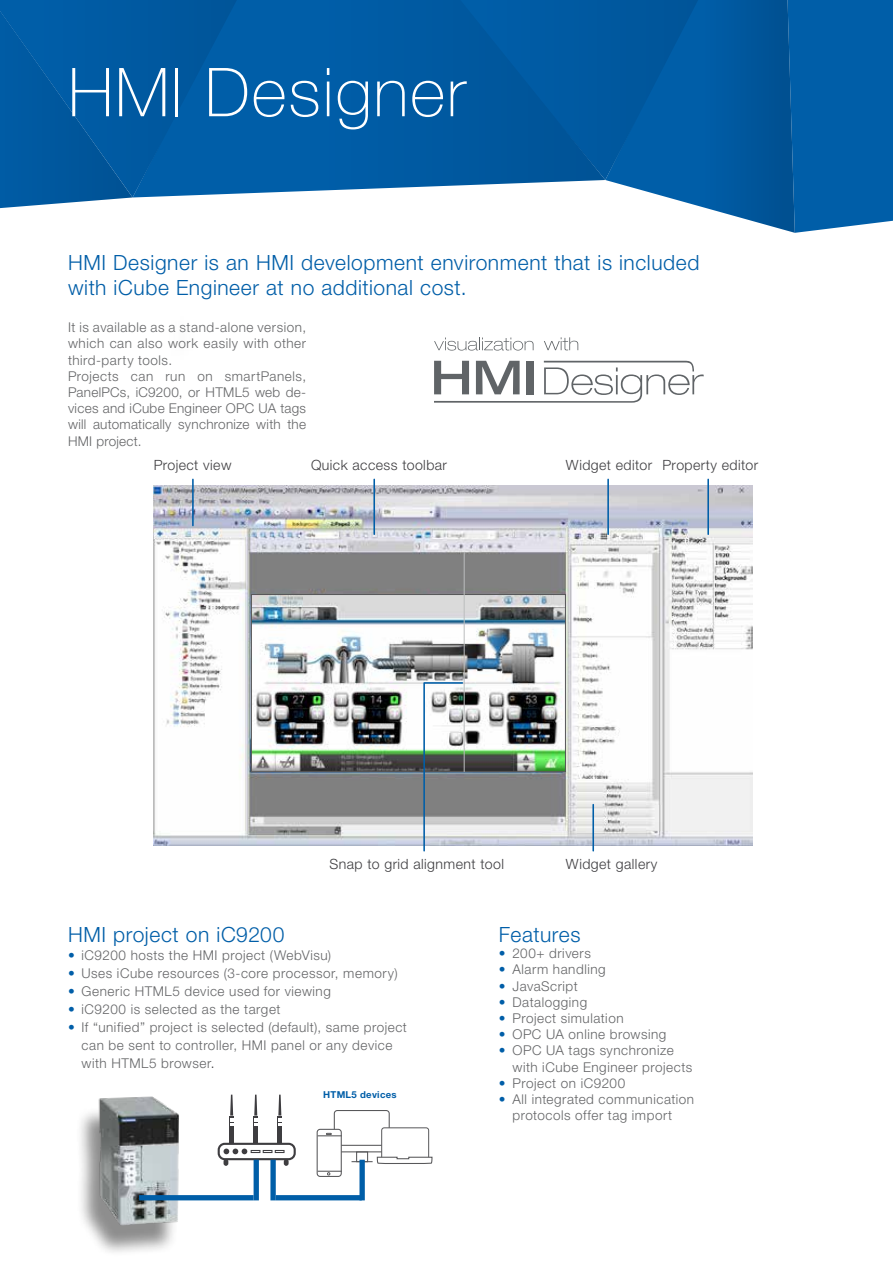
<style>
.page{position:relative;width:893px;height:1263px;background:#fff}
.page>*{position:absolute;margin:0;border:0;box-sizing:border-box;transform-origin:0 0}
.t1{font:100 67.5px "Helvetica Neue LTW1 G";letter-spacing:.025em;color:#fff}
.t2{font:300 21px/25.2px "Helvetica Neue LTW1 G";letter-spacing:.025em;color:#005ea8}
.t3{font:300 14.1px "Helvetica Neue LTW1 G";letter-spacing:.03em;color:#3e3d40}
.t4{font:300 13.5px/16.2px "Helvetica Neue LTW1 G";letter-spacing:.04em;color:#646567}
.t5{font:700 9.6px "Helvetica Neue LTW1 G";letter-spacing:.03em;color:#005ea8}
.s1{color:#005ea8}
.s2{color:#3e3d40}
</style>
<div class="page">
<svg style="left:605px;top:0;width:288px;height:233px;background:#1669aa"></svg>
<svg style="left:237px;top:0;width:368px;height:194px;background:#0960a6"></svg>
<svg style="left:0;top:0;width:237px;height:197px;background:#015ca3"></svg>
<svg style="left:0;top:11px;width:133px;height:197px;background:#075ea4"></svg>
<img style="left:154px;top:485px;width:599px;height:361px">
<img style="left:253px;top:596px;width:311px;height:174px">
<div style="left:251px;top:594px;width:315px;height:178px;border:1px solid #58585a"></div>
<svg style="left:434px;top:337px;width:99px;height:14px"></svg>
<svg style="left:544px;top:337px;width:34px;height:13px"></svg>
<svg style="left:434px;top:361px;width:270px;height:42px"></svg>
<hr style="left:464px;top:552px;width:1px;height:220px;background:#bbbdbe">
<svg style="left:423px;top:681px;width:41px;height:171px"></svg>
<hr style="left:192px;top:479px;width:2px;height:47px;background:#005ea8">
<hr style="left:373px;top:479px;width:2px;height:55px;background:#005ea8">
<hr style="left:607px;top:479px;width:2px;height:55px;background:#005ea8">
<hr style="left:592px;top:805px;width:2px;height:46px;background:#005ea8">
<hr style="left:707px;top:479px;width:2px;height:55px;background:#005ea8">
<div style="left:75px;top:1105px;width:104px;height:152px;background:#000;opacity:.45"></div>
<img style="left:75px;top:1096px;width:127px;height:131px">
<div style="left:334px;top:1142px;width:56px;height:10px;border:1px solid #58585a"></div>
<div style="left:218px;top:1143px;width:78px;height:17px;border:2px solid #3e3d40;border-radius:6px"></div>
<div style="left:229px;top:1116px;width:5px;height:27px;background:#3e3d40"></div>
<div style="left:253px;top:1116px;width:5px;height:27px;background:#3e3d40"></div>
<div style="left:277px;top:1116px;width:5px;height:27px;background:#3e3d40"></div>
<svg style="left:224px;top:1148px;width:65px;height:18px"></svg>
<svg style="left:230px;top:1095px;width:3px;height:30px"></svg>
<svg style="left:254px;top:1095px;width:3px;height:30px"></svg>
<svg style="left:278px;top:1095px;width:3px;height:30px"></svg>
<div style="left:334px;top:1110px;width:55px;height:35px;background:#fff;border-radius:3px"></div>
<div style="left:334px;top:1110px;width:56px;height:36px;border:1px solid #58585a;border-radius:3px"></div>
<div style="left:317px;top:1129px;width:24px;height:47px;background:#fff;border-radius:3px"></div>
<div style="left:317px;top:1129px;width:25px;height:48px;border:1px solid #58585a;border-radius:3px"></div>
<div style="left:382px;top:1128px;width:47px;height:32px;background:#fff;border-radius:3px"></div>
<div style="left:381px;top:1127px;width:48px;height:33px;border:1px solid #58585a;border-radius:3px"></div>
<div style="left:356px;top:1151px;width:12px;height:11px;border:1px solid #58585a"></div>
<svg style="left:318px;top:1171px;width:24px;height:4px"></svg>
<svg style="left:318px;top:1133px;width:24px;height:3px"></svg>
<div style="left:139px;top:1195px;width:115px;height:5px;background:#005ea8"></div>
<div style="left:254px;top:1160px;width:5px;height:40px;background:#005ea8"></div>
<div style="left:276px;top:1195px;width:86px;height:5px;background:#005ea8"></div>
<div style="left:270px;top:1160px;width:6px;height:40px;background:#005ea8"></div>
<div style="left:359px;top:1160px;width:6px;height:40px;background:#005ea8"></div>
<svg style="left:352px;top:1156px;width:81px;height:9px"></svg>
<h1 class="t1" style="left:68px;top:52px;width:399px">HMI Designer</h1>
<h2 class="t2" style="left:68px;top:250px;width:633px">HMI Designer is an HMI development environment that is included with iCube Engineer at no additional cost.</h2>
<p class="t4" style="left:68px;top:319px;width:240px">It is available as a stand-alone version, which can also work easily with other third-party tools.<br>Projects can run on smartPanels,<br>PanelPCs, iC9200, or HTML5 web de&shy;vices and iCube Engineer OPC UA tags will automatically synchronize with the<br>HMI project.</p>
<p class="t3" style="left:154px;top:456px;width:79px">Project view</p>
<p class="t3" style="left:311px;top:456px;width:138px">Quick access toolbar</p>
<p class="t3" style="left:566px;top:456px;width:88px">Widget editor</p>
<p class="t3" style="left:663px;top:456px;width:97px">Property editor</p>
<p class="t3" style="left:329px;top:856px;width:176px">Snap to grid alignment tool</p>
<p class="t3" style="left:566px;top:856px;width:93px">Widget gallery</p>
<h2 class="t2" style="left:68px;top:922px;width:218px">HMI project on iC9200</h2>
<p class="t4" style="left:68px;top:947px;width:265px"><span class="s1">•</span> iC9200 hosts the HMI project (WebVisu)</p>
<p class="t4" style="left:68px;top:965px;width:331px"><span class="s1">•</span> Uses iCube resources (3-core processor, memory)</p>
<p class="t4" style="left:68px;top:983px;width:264px"><span class="s1">•</span> Generic HTML5 device used for viewing</p>
<p class="t4" style="left:68px;top:1001px;width:214px"><span class="s1">•</span> iC9200 is selected as the target</p>
<p class="t4" style="left:82px;top:1018px;width:327px;line-height:18px;text-indent:-14px"><span class="s1">•</span> If “unified” project is selected (default), same project can be sent to controller, HMI panel or any device with HTML5 browser<span class="s2">.</span></p>
<p class="t5" style="left:323px;top:1089px;width:75px">HTML5 devices</p>
<h2 class="t2" style="left:499px;top:922px;width:83px">Features</h2>
<p class="t4" style="left:499px;top:945px;width:93px"><span class="s1">•</span> 200+ drivers</p>
<p class="t4" style="left:499px;top:961px;width:108px"><span class="s1">•</span> Alarm handling</p>
<p class="t4" style="left:499px;top:978px;width:80px"><span class="s1">•</span> JavaScript</p>
<p class="t4" style="left:499px;top:994px;width:90px"><span class="s1">•</span> Datalogging</p>
<p class="t4" style="left:499px;top:1010px;width:126px"><span class="s1">•</span> Project simulation</p>
<p class="t4" style="left:499px;top:1026px;width:169px"><span class="s1">•</span> OPC UA online browsing</p>
<p class="t4" style="left:512px;top:1042px;width:181px;text-indent:-14px"><span class="s1">•</span> OPC UA tags synchronize with iCube Engineer projects</p>
<p class="t4" style="left:499px;top:1075px;width:128px"><span class="s1">•</span> Project on iC9200</p>
<p class="t4" style="left:512px;top:1091px;width:183px;text-indent:-14px"><span class="s1">•</span> All integrated communication protocols offer tag import</p>
</div>
